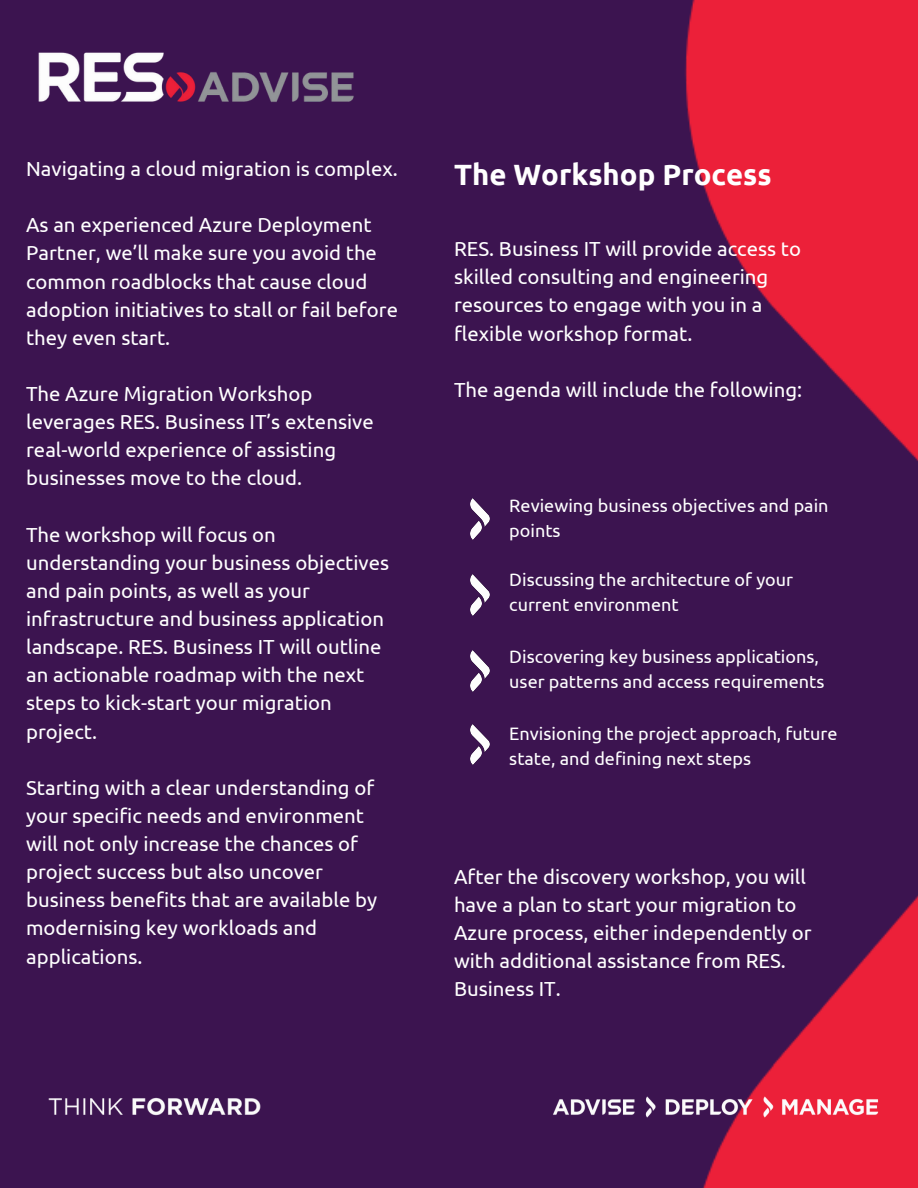
<style>
.page{position:relative;width:918px;height:1188px;background:#3c1450}
.page>*{position:absolute;margin:0;border:0;box-sizing:border-box;transform-origin:0 0}
.t1{font:700 29.4px "Ubuntu";color:#fff}
.t2{font:20.4px/28.2px "Ubuntu";color:#fff}
.t3{font:18px/24.8px "Ubuntu";color:#fff}
</style>
<div class="page">
<img style="left:38px;top:52px;width:316px;height:50px">
<img style="left:685px;top:0;width:233px;height:1188px">
<img style="left:471px;top:499px;width:19px;height:40px">
<img style="left:471px;top:651px;width:19px;height:40px">
<img style="left:471px;top:575px;width:19px;height:40px">
<img style="left:471px;top:724px;width:19px;height:41px">
<img style="left:48px;top:1097px;width:213px;height:19px">
<img style="left:553px;top:1078px;width:341px;height:57px">
<p class="t2" style="left:26px;top:154px;width:373px">Navigating a cloud migration is complex.</p>
<p class="t2" style="left:26px;top:211px;width:373px">As an experienced Azure Deployment Partner, we’ll make sure you avoid the common roadblocks that cause cloud adoption initiatives to stall or fail before they even start.</p>
<p class="t2" style="left:26px;top:379px;width:349px">The Azure Migration Workshop leverages RES. Business IT’s extensive real-world experience of assisting businesses move to the cloud.</p>
<p class="t2" style="left:26px;top:520px;width:365px">The workshop will focus on understanding your business objectives and pain points, as well as your infrastructure and business application landscape. RES. Business IT will outline an actionable roadmap with the next steps to kick-start your migration project.</p>
<p class="t2" style="left:26px;top:773px;width:353px">Starting with a clear understanding of your specific needs and environment will not only increase the chances of project success but also uncover business benefits that are available by modernising key workloads and applications.</p>
<p class="t1" style="left:454px;top:158px;width:319px">The Workshop Process</p>
<p class="t2" style="left:454px;top:235px;width:349px">RES. Business IT will provide access to skilled consulting and engineering resources to engage with you in a flexible workshop format.</p>
<p class="t2" style="left:454px;top:375px;width:350px">The agenda will include the following:</p>
<p class="t3" style="left:509px;top:493px;width:321px">Reviewing business objectives and pain points</p>
<p class="t3" style="left:509px;top:567px;width:285px">Discussing the architecture of your current environment</p>
<p class="t3" style="left:509px;top:644px;width:317px">Discovering key business applications, user patterns and access requirements</p>
<p class="t3" style="left:509px;top:721px;width:330px">Envisioning the project approach, future state, and defining next steps</p>
<p class="t2" style="left:454px;top:862px;width:359px">After the discovery workshop, you will have a plan to start your migration to Azure process, either independently or with additional assistance from RES.<br>Business IT.</p>
</div>
